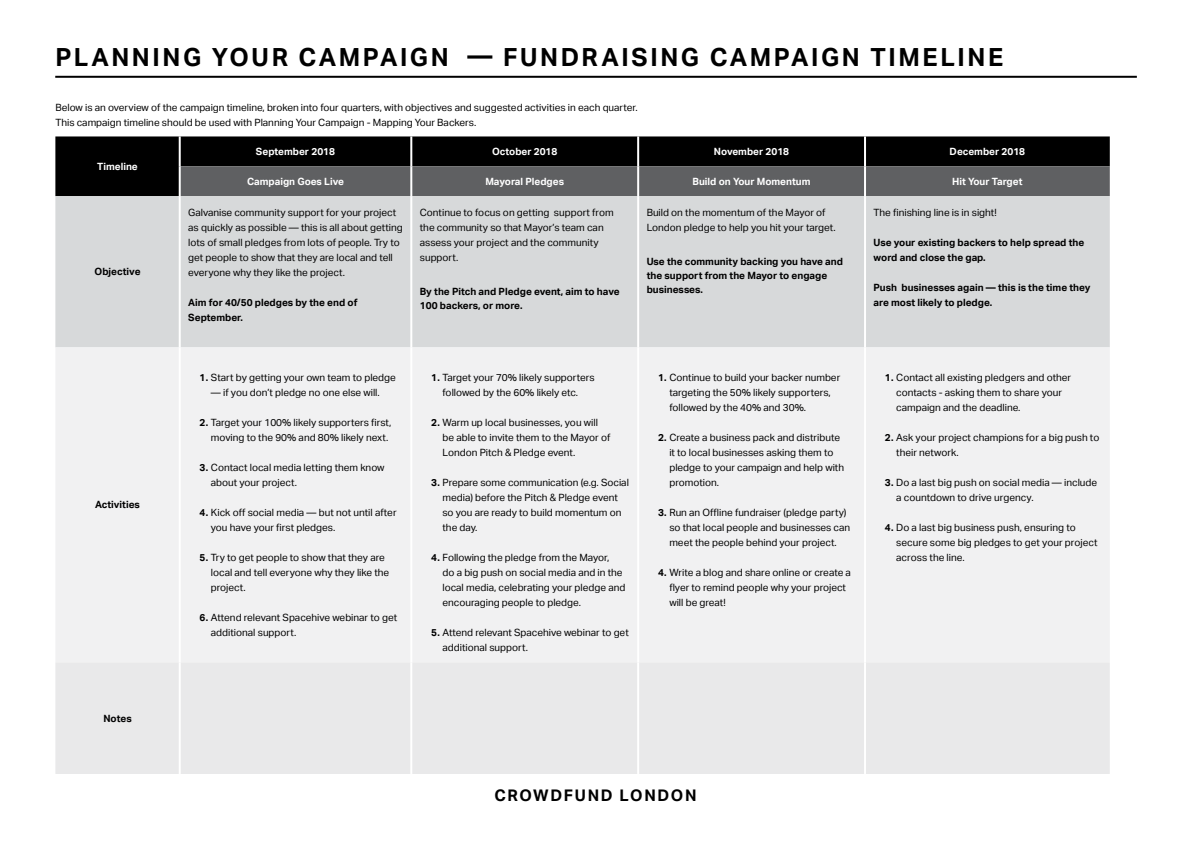
<style>
.page{position:relative;width:1191px;height:842px;background:#fff}
.page>*{position:absolute;margin:0;border:0;box-sizing:border-box;transform-origin:0 0}
.t1{font:700 25px "Aktiv Grotesk";letter-spacing:.105em;color:#000}
.t2{font:700 16px "Aktiv Grotesk";letter-spacing:.1em;color:#000}
.t3{font:10px/15px "Aktiv Grotesk";color:#000}
.t4{font:700 10px/15px "Aktiv Grotesk";color:#000}
.t5{font:700 10px "Aktiv Grotesk";color:#fff}
.s1{font-weight:700}
</style>
<div class="page">
<hr style="left:55px;top:76px;width:1081px;height:2px;background:#000">
<div style="left:55px;top:136px;width:1054px;height:60px;background:#000"></div>
<div style="left:181px;top:166px;width:928px;height:30px;background:#5f6062"></div>
<div style="left:55px;top:196px;width:1054px;height:151px;background:#d7d9da"></div>
<div style="left:55px;top:347px;width:1054px;height:315px;background:#f1f1f2"></div>
<div style="left:55px;top:662px;width:1054px;height:112px;background:#e9e9ea"></div>
<hr style="left:179px;top:136px;width:2px;height:30px;background:#fff">
<hr style="left:410px;top:136px;width:2px;height:30px;background:#fff">
<hr style="left:637px;top:136px;width:2px;height:30px;background:#fff">
<hr style="left:864px;top:136px;width:2px;height:30px;background:#fff">
<hr style="left:179px;top:166px;width:2px;height:30px;background:#fff">
<hr style="left:410px;top:166px;width:2px;height:30px;background:#fff">
<hr style="left:637px;top:166px;width:2px;height:30px;background:#fff">
<hr style="left:864px;top:166px;width:2px;height:30px;background:#fff">
<hr style="left:179px;top:196px;width:2px;height:151px;background:#fff">
<hr style="left:410px;top:196px;width:2px;height:151px;background:#fff">
<hr style="left:637px;top:196px;width:2px;height:151px;background:#fff">
<hr style="left:864px;top:196px;width:2px;height:151px;background:#fff">
<hr style="left:179px;top:347px;width:2px;height:315px;background:#fff">
<hr style="left:410px;top:347px;width:2px;height:315px;background:#fff">
<hr style="left:637px;top:347px;width:2px;height:315px;background:#fff">
<hr style="left:864px;top:347px;width:2px;height:315px;background:#fff">
<hr style="left:179px;top:662px;width:2px;height:112px;background:#fff">
<hr style="left:410px;top:662px;width:2px;height:112px;background:#fff">
<hr style="left:637px;top:662px;width:2px;height:112px;background:#fff">
<hr style="left:864px;top:662px;width:2px;height:112px;background:#fff">
<h1 class="t1" style="left:55px;top:43px;width:949px">PLANNING YOUR CAMPAIGN — FUNDRAISING CAMPAIGN TIMELINE</h1>
<p class="t3" style="left:55px;top:100px;width:584px">Below is an overview of the campaign timeline, broken into four quarters, with objectives and suggested activities in each quarter.<br>This campaign timeline should be used with Planning Your Campaign - Mapping Your Backers.</p>
<p class="t5" style="left:97px;top:161px;width:42px">Timeline</p>
<p class="t5" style="left:256px;top:146px;width:81px">September 2018</p>
<p class="t5" style="left:492px;top:146px;width:67px">October 2018</p>
<p class="t5" style="left:714px;top:146px;width:77px">November 2018</p>
<p class="t5" style="left:949px;top:146px;width:77px">December 2018</p>
<p class="t5" style="left:247px;top:175px;width:98px">Campaign Goes Live</p>
<p class="t5" style="left:485px;top:175px;width:80px">Mayoral Pledges</p>
<p class="t5" style="left:692px;top:175px;width:119px">Build on Your Momentum</p>
<p class="t5" style="left:952px;top:175px;width:72px">Hit Your Target</p>
<p class="t4" style="left:95px;top:264px;width:47px">Objective</p>
<p class="t4" style="left:95px;top:497px;width:46px">Activities</p>
<p class="t4" style="left:103px;top:711px;width:30px">Notes</p>
<p class="t3" style="left:188px;top:205px;width:216px">Galvanise community support for your project as quickly as possible — this is all about getting lots of small pledges from lots of people. Try to get people to show that they are local and tell everyone why they like the project.</p>
<p class="t4" style="left:188px;top:295px;width:171px">Aim for 40/50 pledges by the end of<br>September.</p>
<p class="t3" style="left:420px;top:205px;width:195px">Continue to focus on getting support from the community so that Mayor’s team can assess your project and the community support.</p>
<p class="t4" style="left:420px;top:284px;width:201px;line-height:14px">By the Pitch and Pledge event, aim to have<br>100 backers, or more.</p>
<p class="t3" style="left:646px;top:205px;width:191px">Build on the momentum of the Mayor of<br>London pledge to help you hit your target.</p>
<p class="t4" style="left:646px;top:254px;width:198px;line-height:14px">Use the community backing you have and the support from the Mayor to engage businesses.</p>
<p class="t3" style="left:200px;top:370px;width:198px"><span class="s1">1.</span> Start by getting your own team to pledge</p>
<p class="t3" style="left:211px;top:385px;width:170px">— if you don’t pledge no one else will.</p>
<p class="t3" style="left:211px;top:415px;width:182px;text-indent:-11px"><span class="s1">2.</span> Target your 100% likely supporters first, moving to the 90% and 80% likely next.</p>
<p class="t3" style="left:211px;top:460px;width:175px;text-indent:-11px"><span class="s1">3.</span> Contact local media letting them know about your project.</p>
<p class="t3" style="left:211px;top:505px;width:187px;text-indent:-11px"><span class="s1">4.</span> Kick off social media — but not until after you have your first pledges.</p>
<p class="t3" style="left:211px;top:550px;width:180px;text-indent:-11px"><span class="s1">5.</span> Try to get people to show that they are local and tell everyone why they like the project.</p>
<p class="t3" style="left:211px;top:610px;width:188px;text-indent:-11px"><span class="s1">6.</span> Attend relevant Spacehive webinar to get additional support.</p>
<p class="t3" style="left:431px;top:370px;width:165px;text-align:center"><span class="s1">1.</span> Target your 70% likely supporters followed by the 60% likely etc.</p>
<p class="t3" style="left:442px;top:415px;width:169px;text-indent:-11px"><span class="s1">2.</span> Warm up local businesses, you will be able to invite them to the Mayor of<br>London Pitch &amp; Pledge event.</p>
<p class="t3" style="left:442px;top:475px;width:188px;text-indent:-11px"><span class="s1">3.</span> Prepare some communication (e.g. Social media) before the Pitch &amp; Pledge event so you are ready to build momentum on the day.</p>
<p class="t3" style="left:442px;top:550px;width:184px;text-indent:-11px"><span class="s1">4.</span> Following the pledge from the Mayor,<br>do a big push on social media and in the local media, celebrating your pledge and encouraging people to pledge.</p>
<p class="t3" style="left:442px;top:625px;width:188px;text-indent:-11px"><span class="s1">5.</span> Attend relevant Spacehive webinar to get additional support.</p>
<p class="t3" style="left:669px;top:370px;width:172px;text-indent:-11px"><span class="s1">1.</span> Continue to build your backer number targeting the 50% likely supporters, followed by the 40% and 30%.</p>
<p class="t3" style="left:669px;top:430px;width:176px;text-indent:-11px"><span class="s1">2.</span> Create a business pack and distribute it to local businesses asking them to pledge to your campaign and help with promotion.</p>
<p class="t3" style="left:669px;top:505px;width:182px;text-indent:-11px"><span class="s1">3.</span> Run an Offline fundraiser (pledge party) so that local people and businesses can meet the people behind your project.</p>
<p class="t3" style="left:669px;top:565px;width:183px;text-indent:-11px"><span class="s1">4.</span> Write a blog and share online or create a flyer to remind people why your project will be great!</p>
<p class="t3" style="left:873px;top:205px;width:125px">The finishing line is in sight!</p>
<p class="t4" style="left:873px;top:235px;width:212px">Use your existing backers to help spread the word and close the gap.</p>
<p class="t4" style="left:873px;top:280px;width:218px">Push businesses again — this is the time they are most likely to pledge.</p>
<p class="t3" style="left:896px;top:370px;width:176px;text-indent:-11px"><span class="s1">1.</span> Contact all existing pledgers and other contacts - asking them to share your campaign and the deadline.</p>
<p class="t3" style="left:896px;top:430px;width:205px;text-indent:-11px"><span class="s1">2.</span> Ask your project champions for a big push to their network.</p>
<p class="t3" style="left:896px;top:475px;width:202px;text-indent:-11px"><span class="s1">3.</span> Do a last big push on social media — include a countdown to drive urgency.</p>
<p class="t3" style="left:896px;top:520px;width:203px;text-indent:-11px"><span class="s1">4.</span> Do a last big business push, ensuring to secure some big pledges to get your project across the line.</p>
<h2 class="t2" style="left:494px;top:786px;width:204px">CROWDFUND LONDON</h2>
</div>
